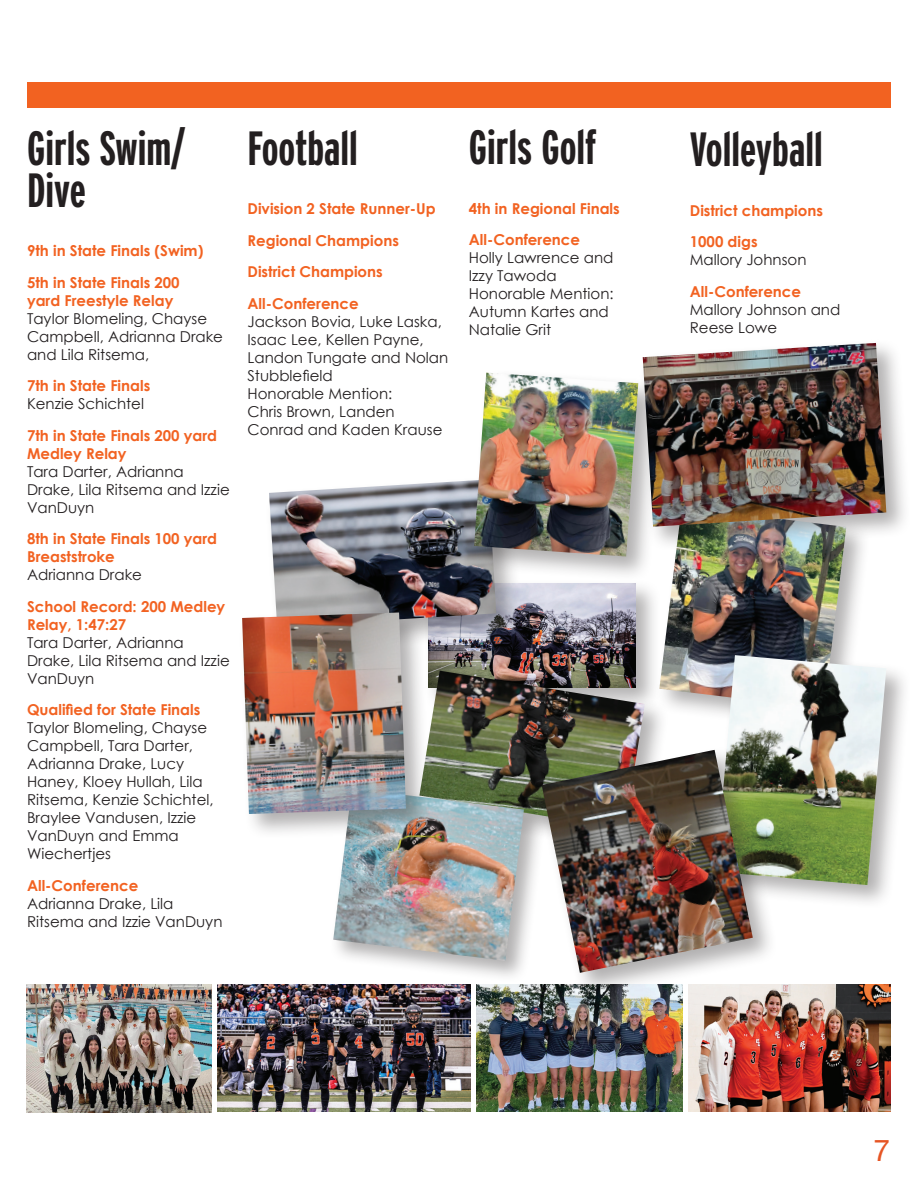
<style>
.page{position:relative;width:918px;height:1188px;background:#fff}
.page>*{position:absolute;margin:0;border:0;box-sizing:border-box;transform-origin:0 0}
.t1{font:700 48px/42px "Interstate Compressed";color:#231f20}
.t2{font:30px "Helvetica Neue LT Std";color:#e65524}
.t3{font:15px/18px "Century Gothic";color:#231f20}
.t4{font:700 15px/31.5px "Century Gothic";color:#f26221}
</style>
<div class="page">
<div style="left:27px;top:82px;width:864px;height:26px;background:#f26221"></div>
<img style="left:218px;top:985px;width:253px;height:127px">
<div style="left:424px;top:578px;width:237px;height:135px;background:#231f20;opacity:.35"></div>
<img style="left:431px;top:583px;width:205px;height:84px">
<div style="left:265px;top:475px;width:258px;height:178px;background:#231f20;opacity:.35"></div>
<img style="left:269px;top:480px;width:227px;height:147px">
<div style="left:416px;top:667px;width:254px;height:187px;background:#231f20;opacity:.35"></div>
<img style="left:431px;top:671px;width:214px;height:114px">
<img style="left:476px;top:985px;width:206px;height:127px">
<div style="left:470px;top:368px;width:193px;height:214px;background:#231f20;opacity:.35"></div>
<img style="left:474px;top:373px;width:164px;height:184px">
<div style="left:656px;top:503px;width:215px;height:231px;background:#231f20;opacity:.35"></div>
<img style="left:659px;top:552px;width:187px;height:157px">
<img style="left:26px;top:985px;width:185px;height:127px">
<div style="left:330px;top:785px;width:216px;height:198px;background:#231f20;opacity:.35"></div>
<img style="left:333px;top:788px;width:191px;height:173px">
<div style="left:638px;top:339px;width:274px;height:213px;background:#231f20;opacity:.35"></div>
<img style="left:643px;top:343px;width:243px;height:184px">
<img style="left:688px;top:985px;width:202px;height:127px">
<div style="left:238px;top:608px;width:193px;height:231px;background:#231f20;opacity:.35"></div>
<img style="left:242px;top:612px;width:164px;height:202px">
<div style="left:712px;top:651px;width:199px;height:259px;background:#231f20;opacity:.35"></div>
<img style="left:716px;top:655px;width:170px;height:230px">
<div style="left:538px;top:746px;width:239px;height:251px;background:#231f20;opacity:.35"></div>
<img style="left:542px;top:750px;width:211px;height:223px">
<h1 class="t1" style="left:27px;top:127px;width:159px">Girls Swim/<br>Dive</h1>
<p class="t4" style="left:27px;top:234px;width:178px">9th in State Finals (Swim)<br>5th in State Finals 200</p>
<p class="t4" style="left:27px;top:284px;width:148px">yard Freestyle Relay</p>
<p class="t3" style="left:27px;top:309px;width:198px">Taylor Blomeling, Chayse<br>Campbell, Adrianna Drake and Lila Ritsema,</p>
<p class="t4" style="left:27px;top:369px;width:125px">7th in State Finals</p>
<p class="t3" style="left:27px;top:395px;width:119px">Kenzie Schichtel</p>
<p class="t4" style="left:27px;top:426px;width:192px;line-height:18px">7th in State Finals 200 yard<br>Medley Relay</p>
<p class="t3" style="left:27px;top:462px;width:204px">Tara Darter, Adrianna<br>Drake, Lila Ritsema and Izzie<br>VanDuyn</p>
<p class="t4" style="left:27px;top:529px;width:192px;line-height:18px">8th in State Finals 100 yard<br>Breaststroke</p>
<p class="t3" style="left:27px;top:566px;width:117px">Adrianna Drake</p>
<p class="t4" style="left:27px;top:597px;width:200px;line-height:18px">School Record: 200 Medley<br>Relay, 1:47:27</p>
<p class="t3" style="left:27px;top:633px;width:204px">Tara Darter, Adrianna<br>Drake, Lila Ritsema and Izzie<br>VanDuyn</p>
<p class="t4" style="left:27px;top:693px;width:175px">Qualified for State Finals</p>
<p class="t3" style="left:27px;top:719px;width:188px">Taylor Blomeling, Chayse<br>Campbell, Tara Darter,<br>Adrianna Drake, Lucy<br>Haney, Kloey Hullah, Lila<br>Ritsema, Kenzie Schichtel,<br>Braylee Vandusen, Izzie<br>VanDuyn and Emma<br>Wiechertjes</p>
<p class="t4" style="left:27px;top:869px;width:113px">All-Conference</p>
<p class="t3" style="left:27px;top:894px;width:197px">Adrianna Drake, Lila<br>Ritsema and Izzie VanDuyn</p>
<h1 class="t1" style="left:248px;top:127px;width:112px">Football</h1>
<p class="t4" style="left:248px;top:192px;width:190px">Division 2 State Runner-Up<br>Regional Champions<br>District Champions<br>All-Conference</p>
<p class="t3" style="left:248px;top:312px;width:202px">Jackson Bovia, Luke Laska,<br>Isaac Lee, Kellen Payne,<br>Landon Tungate and Nolan<br>Stubblefield<br>Honorable Mention:<br>Chris Brown, Landen<br>Conrad and Kaden Krause</p>
<h1 class="t1" style="left:469px;top:126px;width:129px">Girls Golf</h1>
<p class="t4" style="left:469px;top:192px;width:152px">4th in Regional Finals<br>All-Conference</p>
<p class="t3" style="left:469px;top:248px;width:146px">Holly Lawrence and<br>Izzy Tawoda<br>Honorable Mention:<br>Autumn Kartes and<br>Natalie Grit</p>
<h1 class="t1" style="left:690px;top:128px;width:135px">Volleyball</h1>
<p class="t4" style="left:690px;top:194px;width:135px">District champions<br>1000 digs</p>
<p class="t3" style="left:690px;top:250px;width:118px">Mallory Johnson</p>
<p class="t4" style="left:690px;top:275px;width:113px">All-Conference</p>
<p class="t3" style="left:690px;top:300px;width:152px">Mallory Johnson and<br>Reese Lowe</p>
<h2 class="t2" style="left:874px;top:1132px;width:18px">7</h2>
</div>
